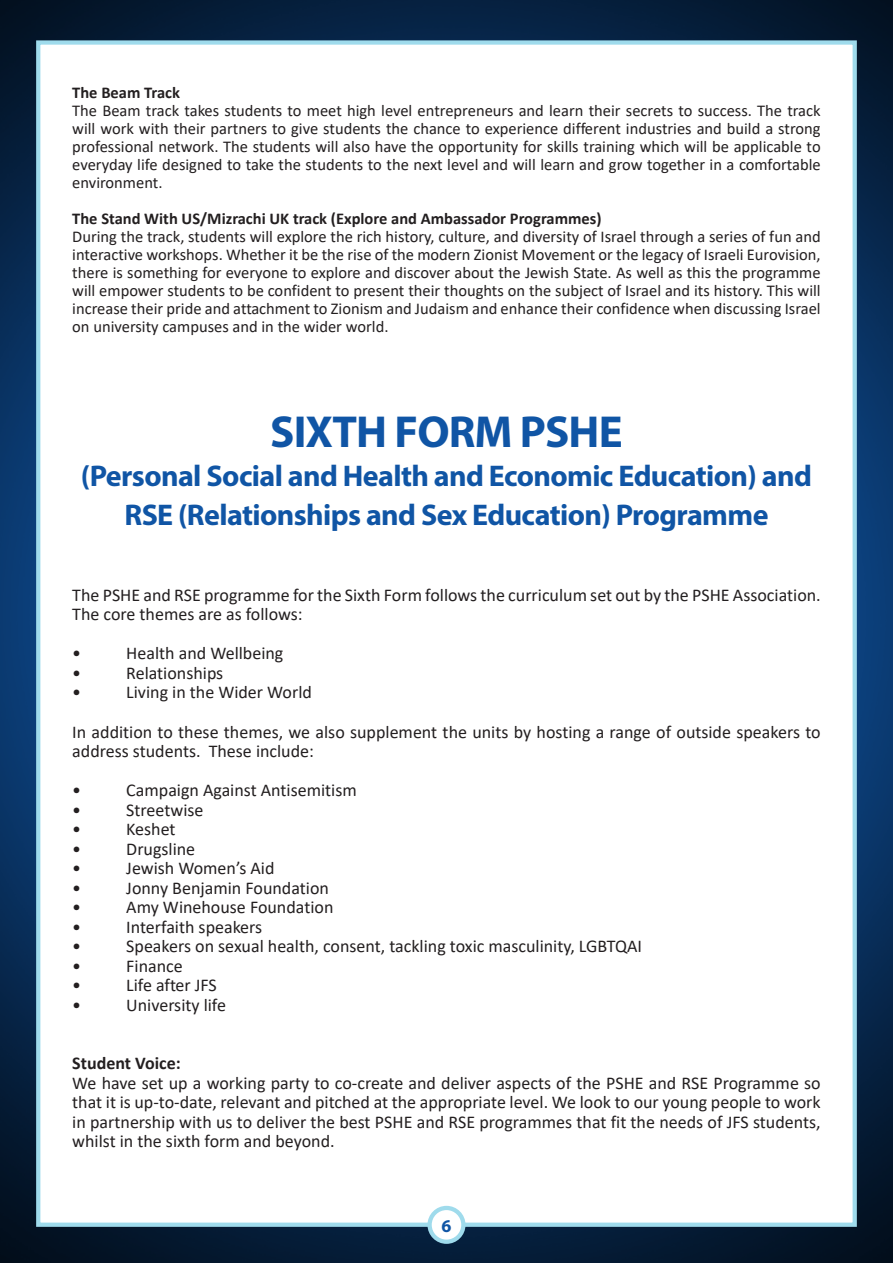
<style>
.page{position:relative;width:893px;height:1263px;background:#fff}
.page>*{position:absolute;margin:0;border:0;box-sizing:border-box;transform-origin:0 0}
.t1{font:700 45px "Myriad Pro";letter-spacing:-.02em;color:#1055a5}
.t2{font:700 30px/39px "Myriad Pro";letter-spacing:-.02em;color:#1055a5;text-align:center}
.t3{font:18px/19.5px "Calibri";color:#231f20}
.t4{font:700 18px "Calibri";color:#231f20}
.t5{font:700 18px "Myriad Pro";color:#1055a5}
.t6{font:16.5px/18px "Calibri";color:#231f20;text-align:justify}
.t7{font:700 16.5px "Calibri";color:#231f20}
</style>
<div class="page">
<img style="left:0;top:0;width:893px;height:1263px">
<div style="left:36px;top:40px;width:821px;height:1187px;background:#fff;border:4px solid #9fdbec"></div>
<div style="left:430px;top:1208px;width:33px;height:34px;background:#fff;border-radius:50%"></div>
<div style="left:427px;top:1206px;width:38px;height:38px;border:4px solid #9fdbec;border-radius:50%"></div>
<p class="t7" style="left:72px;top:81px;width:109px">The Beam Track</p>
<p class="t6" style="left:72px;top:102px;width:750px">The Beam track takes students to meet high level entrepreneurs and learn their secrets to success. The track will work with their partners to give students the chance to experience different industries and build a strong professional network. The students will also have the opportunity for skills training which will be applicable to everyday life designed to take the students to the next level and will learn and grow together in a comfortable environment.</p>
<p class="t7" style="left:72px;top:207px;width:531px">The Stand With US/Mizrachi UK track (Explore and Ambassador Programmes)</p>
<p class="t6" style="left:72px;top:228px;width:750px">During the track, students will explore the rich history, culture, and diversity of Israel through a series of fun and interactive workshops. Whether it be the rise of the modern Zionist Movement or the legacy of Israeli Eurovision, there is something for everyone to explore and discover about the Jewish State. As well as this the programme will empower students to be confident to present their thoughts on the subject of Israel and its history. This will increase their pride and attachment to Zionism and Judaism and enhance their confidence when discussing Israel on university campuses and in the wider world.</p>
<p class="t1" style="left:270px;top:402px;width:354px">SIXTH FORM PSHE</p>
<p class="t2" style="left:81px;top:455px;width:732px">(Personal Social and Health and Economic Education) and<br>RSE (Relationships and Sex Education) Programme</p>
<p class="t3" style="left:72px;top:585px;width:750px">The PSHE and RSE programme for the Sixth Form follows the curriculum set out by the PSHE Association.<br>The core themes are as follows:</p>
<p class="t3" style="left:72px;top:643px;width:10px">•</p>
<p class="t3" style="left:126px;top:643px;width:159px">Health and Wellbeing</p>
<p class="t3" style="left:72px;top:663px;width:10px">•</p>
<p class="t3" style="left:126px;top:663px;width:99px">Relationships</p>
<p class="t3" style="left:72px;top:682px;width:10px">•</p>
<p class="t3" style="left:126px;top:682px;width:187px">Living in the Wider World</p>
<p class="t3" style="left:72px;top:721px;width:750px">In addition to these themes, we also supplement the units by hosting a range of outside speakers to address students. These include:</p>
<p class="t3" style="left:72px;top:780px;width:10px">•</p>
<p class="t3" style="left:126px;top:780px;width:232px">Campaign Against Antisemitism</p>
<p class="t3" style="left:72px;top:799px;width:10px">•</p>
<p class="t3" style="left:126px;top:799px;width:79px">Streetwise</p>
<p class="t3" style="left:72px;top:819px;width:10px">•</p>
<p class="t3" style="left:126px;top:819px;width:51px">Keshet</p>
<p class="t3" style="left:72px;top:838px;width:10px">•</p>
<p class="t3" style="left:126px;top:838px;width:70px">Drugsline</p>
<p class="t3" style="left:72px;top:858px;width:10px">•</p>
<p class="t3" style="left:126px;top:858px;width:150px">Jewish Women’s Aid</p>
<p class="t3" style="left:72px;top:877px;width:10px">•</p>
<p class="t3" style="left:126px;top:877px;width:204px">Jonny Benjamin Foundation</p>
<p class="t3" style="left:72px;top:897px;width:10px">•</p>
<p class="t3" style="left:126px;top:897px;width:209px">Amy Winehouse Foundation</p>
<p class="t3" style="left:72px;top:916px;width:10px">•</p>
<p class="t3" style="left:126px;top:916px;width:137px">Interfaith speakers</p>
<p class="t3" style="left:72px;top:936px;width:10px">•</p>
<p class="t3" style="left:126px;top:936px;width:517px">Speakers on sexual health, consent, tackling toxic masculinity, LGBTQAI</p>
<p class="t3" style="left:72px;top:955px;width:10px">•</p>
<p class="t3" style="left:126px;top:955px;width:58px">Finance</p>
<p class="t3" style="left:72px;top:975px;width:10px">•</p>
<p class="t3" style="left:126px;top:975px;width:92px">Life after JFS</p>
<p class="t3" style="left:72px;top:994px;width:10px">•</p>
<p class="t3" style="left:126px;top:994px;width:101px">University life</p>
<p class="t4" style="left:72px;top:1050px;width:110px">Student Voice:</p>
<p class="t3" style="left:72px;top:1072px;width:750px;text-align:justify">We have set up a working party to co-create and deliver aspects of the PSHE and RSE Programme so that it is up-to-date, relevant and pitched at the appropriate level. We look to our young people to work in partnership with us to deliver the best PSHE and RSE programmes that fit the needs of JFS students, whilst in the sixth form and beyond.</p>
<p class="t5" style="left:441px;top:1214px;width:11px">6</p>
</div>
